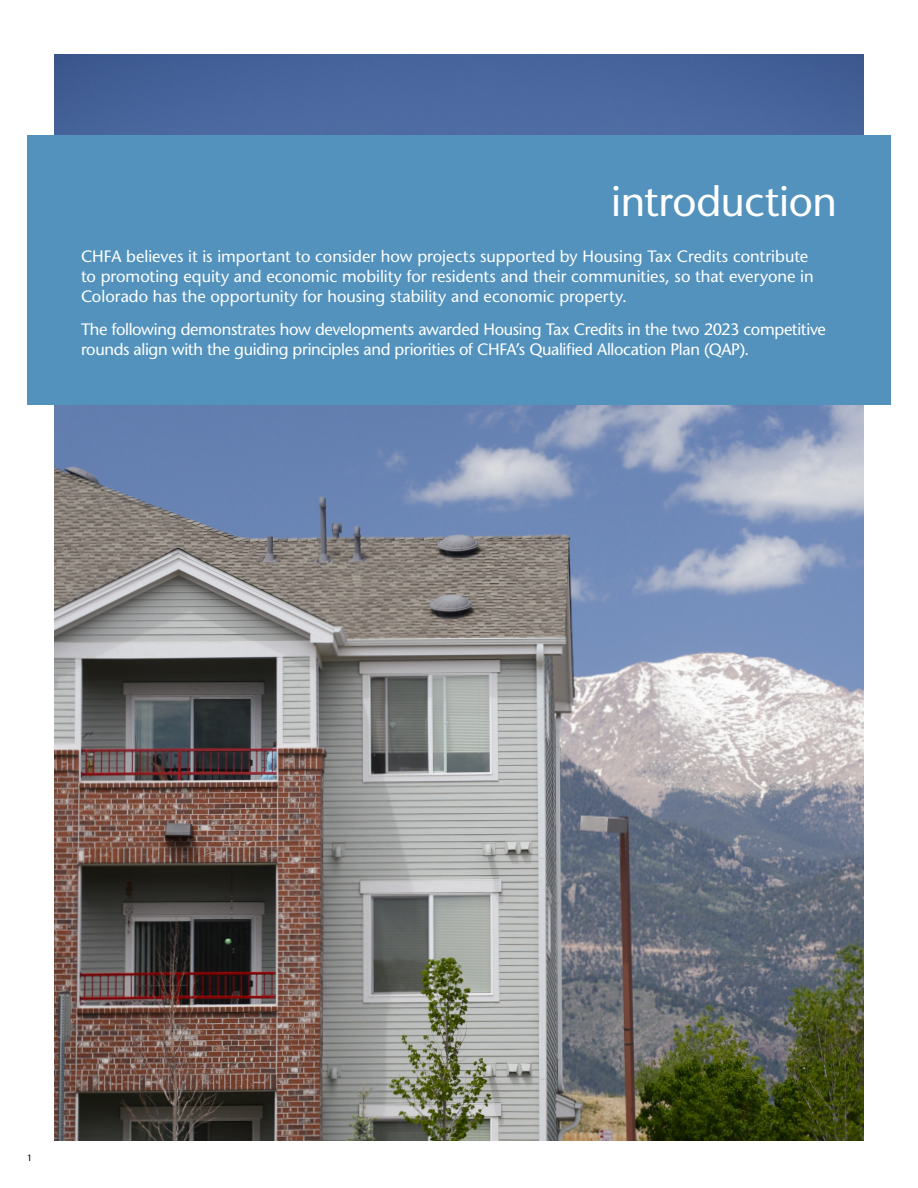
<style>
.page{position:relative;width:918px;height:1188px;background:#fff}
.page>*{position:absolute;margin:0;border:0;box-sizing:border-box;transform-origin:0 0}
.page_section_header_no_space{font:500 42px "Stone Sans Std";letter-spacing:-.01em;color:#fff}
.highlight_para_box_item_L{font:500 16.5px/19.8px "Stone Sans Std";letter-spacing:-.005em;color:#fff}
.rev_date{font:500 9px "Stone Sans Std";color:#000}
</style>
<div class="page">
<img style="left:54px;top:54px;width:810px;height:1087px">
<div style="left:27px;top:135px;width:864px;height:270px;background:#5292bd"></div>
<p class="page_section_header_no_space" style="left:611px;top:176px;width:227px">introduction</p>
<p class="highlight_para_box_item_L" style="left:81px;top:247px;width:734px">CHFA believes it is important to consider how projects supported by Housing Tax Credits contribute to promoting equity and economic mobility for residents and their communities, so that everyone in<br>Colorado has the opportunity for housing stability and economic property.</p>
<p class="highlight_para_box_item_L" style="left:81px;top:320px;width:746px">The following demonstrates how developments awarded Housing Tax Credits in the two 2023 competitive rounds align with the guiding principles and priorities of CHFA’s Qualified Allocation Plan (QAP).</p>
<p class="rev_date" style="left:27px;top:1153px;width:7px">1</p>
</div>
